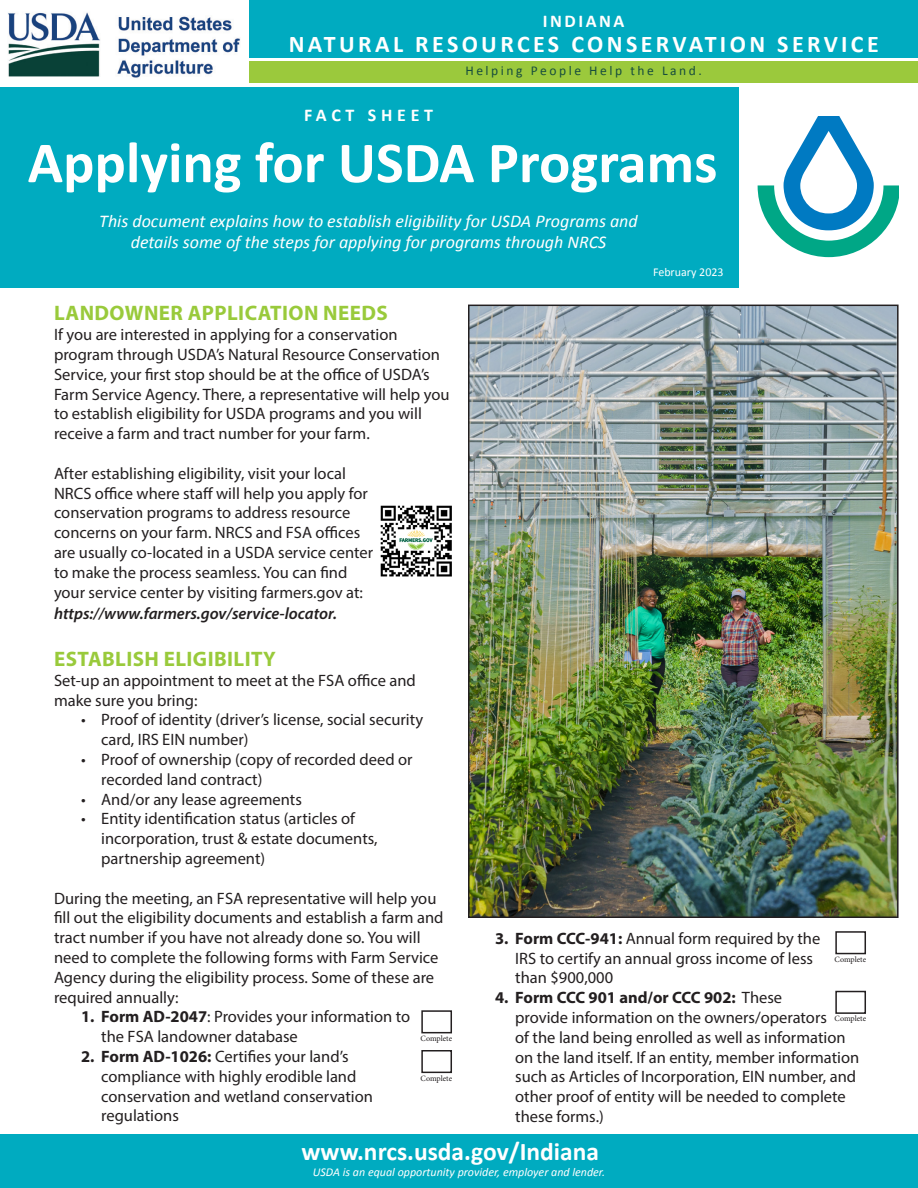
<style>
.page{position:relative;width:918px;height:1188px;background:#fff}
.page>*{position:absolute;margin:0;border:0;box-sizing:border-box;transform-origin:0 0}
.t1{font:700 58.5px "Calibri";color:#fff}
.t2{font:700 25.5px "Calibri";color:#fff}
.t3{font:700 24px "Calibri";letter-spacing:.14em;color:#fff}
.t4{font:700 21px "Myriad Pro";letter-spacing:.02em;color:#99ca3b}
.t5{font:italic 18px/21.6px "Calibri";color:#fff;text-align:center}
.t6{font:700 18px "Calibri";letter-spacing:.26em;color:#fff}
.t7{font:700 18px "Calibri";letter-spacing:.14em;color:#fff}
.t8{font:16.5px/19.8px "Myriad Pro";color:#231f20}
.t9{font:italic 600 16.5px "Myriad Pro";color:#231f20}
.t10{font:13.5px "Calibri";letter-spacing:.19em;color:#174d3c}
.t11{font:italic 12px "Calibri";color:#fff}
.t12{font:12px "Calibri";color:#fff}
.t13{font:8.1px "Minion Pro";letter-spacing:-.005em;color:#231f20}
.s1{font-weight:700}
</style>
<div class="page">
<div style="left:0;top:1134px;width:918px;height:54px;background:#00abc0"></div>
<img style="left:8px;top:12px;width:232px;height:66px">
<div style="left:249px;top:0;width:669px;height:57px;background:#00abc0"></div>
<div style="left:249px;top:62px;width:669px;height:21px;background:#9bc93c"></div>
<div style="left:0;top:87px;width:739px;height:201px;background:#00abc0"></div>
<svg style="left:758px;top:116px;width:141px;height:141px"></svg>
<img style="left:471px;top:308px;width:425px;height:607px">
<div style="left:468px;top:305px;width:431px;height:613px;border:2px solid #231f20"></div>
<img style="left:380px;top:505px;width:71px;height:72px">
<div style="left:421px;top:1010px;width:31px;height:23px;border:2px solid #231f20"></div>
<div style="left:421px;top:1050px;width:31px;height:23px;border:2px solid #231f20"></div>
<div style="left:835px;top:931px;width:31px;height:23px;border:2px solid #231f20"></div>
<div style="left:835px;top:991px;width:31px;height:23px;border:2px solid #231f20"></div>
<p class="t7" style="left:543px;top:10px;width:83px">INDIANA</p>
<p class="t3" style="left:289px;top:29px;width:591px">NATURAL RESOURCES CONSERVATION SERVICE</p>
<p class="t10" style="left:465px;top:62px;width:238px">Helping People Help the Land.</p>
<p class="t6" style="left:304px;top:103px;width:131px">FACT SHEET</p>
<p class="t1" style="left:28px;top:125px;width:691px">Applying for USDA Programs</p>
<p class="t5" style="left:99px;top:209px;width:540px">This document explains how to establish eligibility for USDA Programs and details some of the steps for applying for programs through NRCS</p>
<p class="t12" style="left:653px;top:264px;width:72px">February 2023</p>
<p class="t4" style="left:54px;top:300px;width:335px">LANDOWNER APPLICATION NEEDS</p>
<p class="t8" style="left:54px;top:324px;width:397px">If you are interested in applying for a conservation program through USDA’s Natural Resource Conservation Service, your first stop should be at the office of USDA’s Farm Service Agency. There, a representative will help you to establish eligibility for USDA programs and you will receive a farm and tract number for your farm.</p>
<p class="t8" style="left:54px;top:463px;width:321px">After establishing eligibility, visit your local NRCS office where staff will help you apply for conservation programs to address resource concerns on your farm. NRCS and FSA offices are usually co-located in a USDA service center to make the process seamless. You can find your service center by visiting farmers.gov at:</p>
<p class="t9" style="left:54px;top:603px;width:285px">https://www.farmers.gov/service-locator.</p>
<p class="t4" style="left:54px;top:645px;width:223px">ESTABLISH ELIGIBILITY</p>
<p class="t8" style="left:54px;top:670px;width:363px">Set-up an appointment to meet at the FSA office and make sure you bring:</p>
<p class="t8" style="left:101px;top:710px;width:323px;text-indent:-20px">• Proof of identity (driver’s license, social security card, IRS EIN number)</p>
<p class="t8" style="left:101px;top:749px;width:313px;text-indent:-20px">• Proof of ownership (copy of recorded deed or recorded land contract)</p>
<p class="t8" style="left:81px;top:789px;width:222px">• And/or any lease agreements</p>
<p class="t8" style="left:101px;top:809px;width:278px;text-indent:-20px">• Entity identification status (articles of incorporation, trust &amp; estate documents, partnership agreement)</p>
<p class="t8" style="left:54px;top:888px;width:391px">During the meeting, an FSA representative will help you fill out the eligibility documents and establish a farm and tract number if you have not already done so. You will need to complete the following forms with Farm Service Agency during the eligibility process. Some of these are required annually:</p>
<p class="t8" style="left:101px;top:1007px;width:310px;text-indent:-20px"><span class="s1">1. Form AD-2047</span>: Provides your information to the FSA landowner database</p>
<p class="t8" style="left:101px;top:1046px;width:273px;text-indent:-20px"><span class="s1">2. Form AD-1026:</span> Certifies your land’s compliance with highly erodible land conservation and wetland conservation regulations</p>
<p class="t13" style="left:421px;top:1033px;width:33px">Complete</p>
<p class="t13" style="left:421px;top:1073px;width:33px">Complete</p>
<p class="t8" style="left:515px;top:928px;width:307px;text-indent:-20px"><span class="s1">3. Form CCC-941:</span> Annual form required by the<br>IRS to certify an annual gross income of less than $900,000</p>
<p class="t8" style="left:515px;top:988px;width:346px;text-indent:-20px"><span class="s1">4. Form CCC 901 and/or CCC 902:</span> These<br>provide information on the owners/operators<br>of the land being enrolled as well as information on the land itself. If an entity, member information such as Articles of Incorporation, EIN number, and other proof of entity will be needed to complete these forms.)</p>
<p class="t13" style="left:835px;top:954px;width:33px">Complete</p>
<p class="t13" style="left:835px;top:1013px;width:33px">Complete</p>
<p class="t2" style="left:301px;top:1136px;width:299px">www.nrcs.usda.gov/Indiana</p>
<p class="t11" style="left:313px;top:1164px;width:294px">USDA is an equal opportunity provider, employer and lender.</p>
</div>
